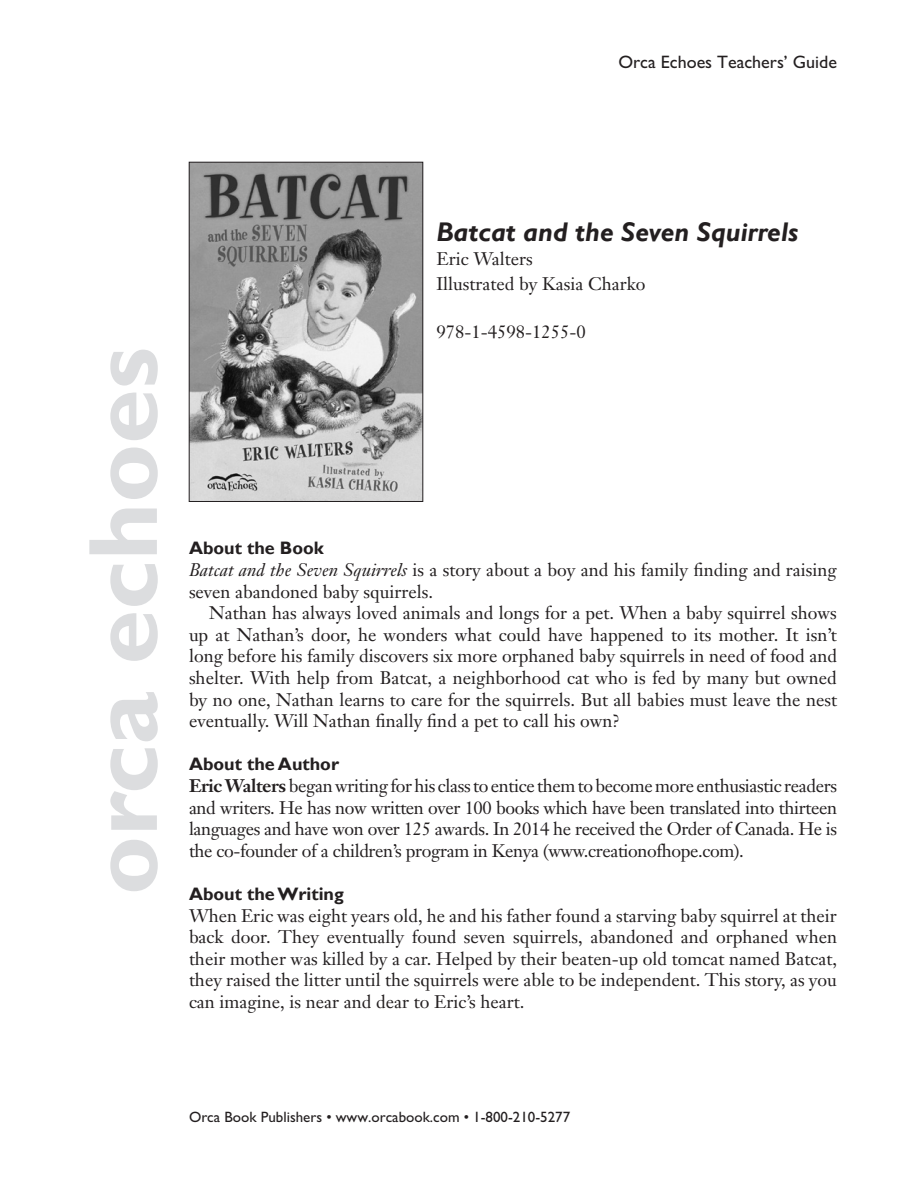
<style>
.page{position:relative;width:918px;height:1188px;background:#fff}
.page>*{position:absolute;margin:0;border:0;box-sizing:border-box;transform-origin:0 0}
.t1{font:700 99px "Gill Sans";color:#dcdddf}
.t2{font:italic 700 27px "Gill Sans";color:#231f20}
.t3{font:18px/21.6px "Janson Text";color:#231f20;text-align:justify}
.t4{font:700 18px "Gill Sans";color:#231f20}
.t5{font:18px "M Gill Sans";color:#231f20}
.t6{font:15px "M Gill Sans";color:#231f20}
.s1{font-style:italic}
.s2{font-weight:700}
</style>
<div class="page">
<img style="left:191px;top:164px;width:230px;height:336px">
<div style="left:189px;top:162px;width:234px;height:340px;border:1px solid #231f20"></div>
<p class="t5" style="left:618px;top:52px;width:220px">Orca Echoes Teachers’ Guide</p>
<h1 class="t1" style="left:64px;top:895px;width:549px;rotate:-90deg">orca echoes</h1>
<h2 class="t2" style="left:436px;top:216px;width:363px">Batcat and the Seven Squirrels</h2>
<p class="t3" style="left:436px;top:247px;width:210px;line-height:24.6px">Eric Walters<br>Illustrated by Kasia Charko</p>
<p class="t3" style="left:436px;top:321px;width:151px">978-1-4598-1255-0</p>
<p class="t4" style="left:189px;top:538px;width:136px">About the Book</p>
<p class="t3" style="left:189px;top:559px;width:649px"><span class="s1">Batcat and the Seven Squirrels</span> is a story about a boy and his family finding and raising seven abandoned baby squirrels.</p>
<p class="t3" style="left:189px;top:602px;width:650px;text-indent:20px">Nathan has always loved animals and longs for a pet. When a baby squirrel shows up at Nathan’s door, he wonders what could have happened to its mother. It isn’t long before his family discovers six more orphaned baby squirrels in need of food and shelter. With help from Batcat, a neighborhood cat who is fed by many but owned by no one, Nathan learns to care for the squirrels. But all babies must leave the nest eventually. Will Nathan finally find a pet to call his own?</p>
<p class="t4" style="left:189px;top:754px;width:152px">About the Author</p>
<p class="t3" style="left:189px;top:775px;width:650px"><span class="s2">Eric Walters</span> began writing for his class to entice them to become more enthusiastic readers and writers. He has now written over 100 books which have been translated into thirteen languages and have won over 125 awards. In 2014 he received the Order of Canada. He is the co-founder of a children’s program in Kenya (www.creationofhope.com).</p>
<p class="t4" style="left:189px;top:883px;width:156px">About the Writing</p>
<p class="t3" style="left:189px;top:904px;width:650px">When Eric was eight years old, he and his father found a starving baby squirrel at their back door. They eventually found seven squirrels, abandoned and orphaned when their mother was killed by a car. Helped by their beaten-up old tomcat named Batcat, they raised the litter until the squirrels were able to be independent. This story, as you can imagine, is near and dear to Eric’s heart.</p>
<p class="t6" style="left:189px;top:1108px;width:383px">Orca Book Publishers • www.orcabook.com • 1-800-210-5277</p>
</div>
